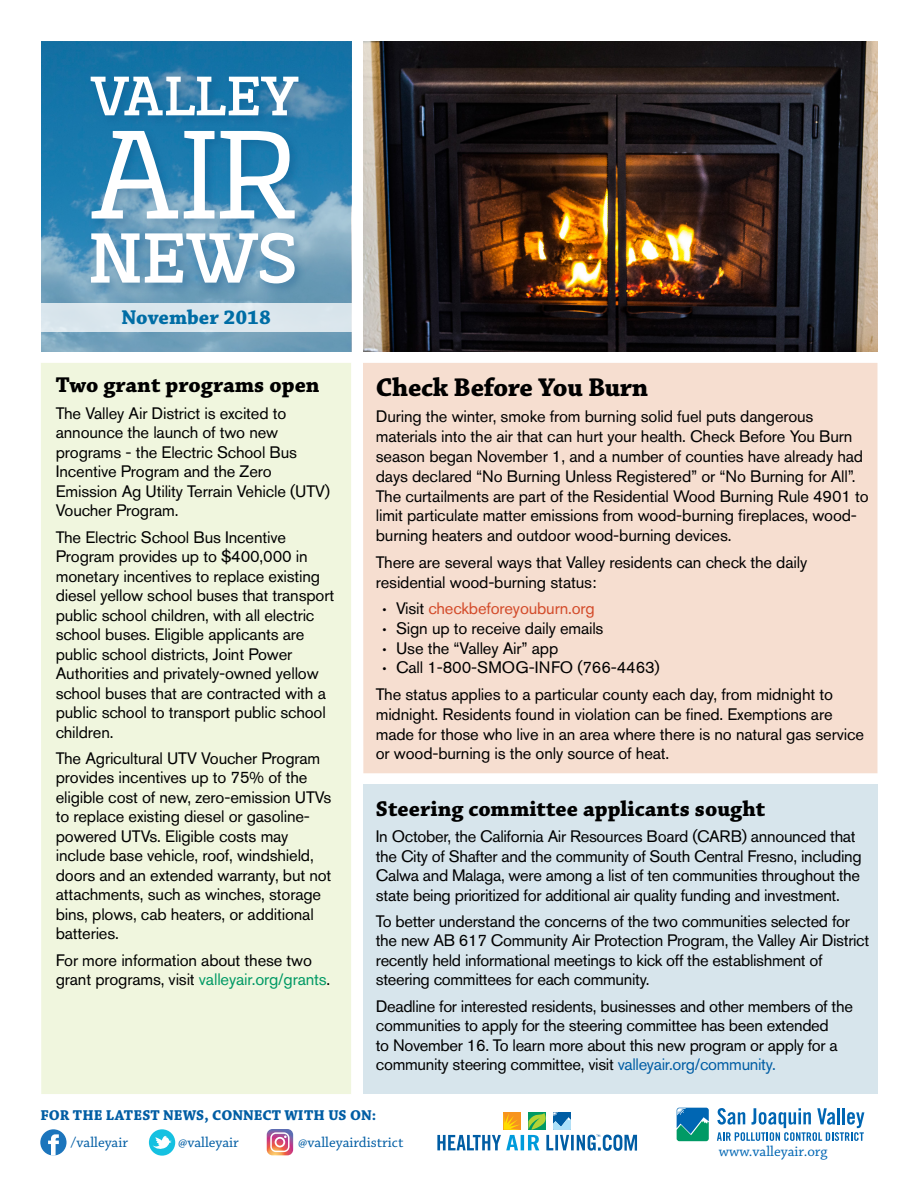
<style>
.page{position:relative;width:918px;height:1188px;background:#fff}
.page>*{position:absolute;margin:0;border:0;box-sizing:border-box;transform-origin:0 0}
.t1{font:700 27px "Chaparral Pro";letter-spacing:-.015em;color:#000}
.t2{font:700 22.5px "Chaparral Pro";color:#000}
.t3{font:700 21px "Chaparral Pro";color:#006da5}
.t4{font:16.5px/19.5px "Akzidenz Grotesk BE";letter-spacing:-.01em;color:#000}
.t5{font:16.5px "Akzidenz Grotesk BE";letter-spacing:-.01em;color:#d34b2a}
.t6{font:15px "Chaparral Pro";color:#005da4}
.t7{font:700 15px "Chaparral Pro";color:#005da4}
.t8{font:15px "Chaparral Pro";color:#0066b3}
.s1{color:#009964}
.s2{font-family:"Myriad Pro";font-weight:300;color:#000}
.s3{color:#000}
.s4{font-family:"Myriad Pro";font-weight:300}
.s5{color:#005da4}
</style>
<div class="page">
<svg style="left:41px;top:42px;width:310px;height:309px;background:#4089b2"></svg>
<div style="left:87px;top:72px;width:223px;height:56px;background:#044c82;opacity:.3"></div>
<svg style="left:91px;top:77px;width:207px;height:38px"></svg>
<div style="left:88px;top:126px;width:219px;height:104px;background:#044c82;opacity:.3"></div>
<svg style="left:92px;top:131px;width:203px;height:88px"></svg>
<div style="left:87px;top:229px;width:219px;height:67px;background:#044c82;opacity:.3"></div>
<svg style="left:91px;top:233px;width:204px;height:50px"></svg>
<div style="left:363px;top:363px;width:515px;height:410px;background:#f6ded0"></div>
<div style="left:41px;top:363px;width:310px;height:731px;background:#f0f6de"></div>
<div style="left:41px;top:303px;width:311px;height:28px;background:#dae6ed"></div>
<svg style="left:717px;top:1108px;width:147px;height:33px"></svg>
<svg style="left:676px;top:1107px;width:33px;height:35px"></svg>
<svg style="left:677px;top:1108px;width:32px;height:33px"></svg>
<div style="left:40px;top:1129px;width:27px;height:27px;background:#1c75bc;border-radius:50%"></div>
<svg style="left:48px;top:1134px;width:11px;height:22px"></svg>
<div style="left:149px;top:1129px;width:26px;height:27px;background:#15c1e1;border-radius:50%"></div>
<svg style="left:153px;top:1136px;width:19px;height:13px"></svg>
<svg style="left:267px;top:1129px;width:26px;height:26px"></svg>
<svg style="left:437px;top:1112px;width:200px;height:39px"></svg>
<img style="left:363px;top:41px;width:515px;height:310px">
<div style="left:363px;top:785px;width:515px;height:309px;background:#d7e5ec"></div>
<p class="t3" style="left:121px;top:305px;width:151px">November 2018</p>
<h2 class="t2" style="left:56px;top:372px;width:265px">Two grant programs open</h2>
<p class="t4" style="left:56px;top:403px;width:276px">The Valley Air District is excited to announce the launch of two new programs - the Electric School Bus<br>Incentive Program and the Zero<br>Emission Ag Utility Terrain Vehicle (UTV)<br>Voucher Program.</p>
<p class="t4" style="left:56px;top:527px;width:280px">The Electric School Bus Incentive Program provides up to $400,000 in monetary incentives to replace existing diesel yellow school buses that transport public school children, with all electric school buses. Eligible applicants are public school districts, Joint Power Authorities and privately-owned yellow school buses that are contracted with a public school to transport public school children.</p>
<p class="t4" style="left:56px;top:748px;width:277px">The Agricultural UTV Voucher Program provides incentives up to 75% of the eligible cost of new, zero-emission UTVs to replace existing diesel or gasoline&shy;powered UTVs. Eligible costs may include base vehicle, roof, windshield, doors and an extended warranty, but not attachments, such as winches, storage bins, plows, cab heaters, or additional batteries.</p>
<p class="t4" style="left:56px;top:950px;width:276px">For more information about these two grant programs, visit <span class="s1">valleyair.org/grants</span>.</p>
<h1 class="t1" style="left:376px;top:371px;width:274px">Check Before You Burn</h1>
<p class="t4" style="left:376px;top:407px;width:495px">During the winter, smoke from burning solid fuel puts dangerous materials into the air that can hurt your health. Check Before You Burn season began November 1, and a number of counties have already had days declared “No Burning Unless Registered” or “No Burning for All”.<br>The curtailments are part of the Residential Wood Burning Rule 4901 to limit particulate matter emissions from wood-burning fireplaces, wood&shy;burning heaters and outdoor wood-burning devices.</p>
<p class="t4" style="left:376px;top:552px;width:433px">There are several ways that Valley residents can check the daily residential wood-burning status:</p>
<p class="t5" style="left:383px;top:599px;width:214px"><span class="s2">•</span> <span class="s3">Visit</span> checkbeforeyouburn.org</p>
<p class="t4" style="left:383px;top:618px;width:222px"><span class="s4">•</span> Sign up to receive daily emails</p>
<p class="t4" style="left:383px;top:638px;width:177px"><span class="s4">•</span> Use the “Valley Air” app</p>
<p class="t4" style="left:376px;top:654px;width:459px;line-height:26.5px;text-indent:7px"><span class="s4">•</span> Call 1-800-SMOG-INFO (766-4463)<br>The status applies to a particular county each day, from midnight to</p>
<p class="t4" style="left:376px;top:704px;width:490px">midnight. Residents found in violation can be fined. Exemptions are made for those who live in an area where there is no natural gas service or wood-burning is the only source of heat.</p>
<h2 class="t2" style="left:376px;top:795px;width:391px">Steering committee applicants sought</h2>
<p class="t4" style="left:376px;top:826px;width:487px">In October, the California Air Resources Board (CARB) announced that the City of Shafter and the community of South Central Fresno, including Calwa and Malaga, were among a list of ten communities throughout the state being prioritized for additional air quality funding and investment.</p>
<p class="t4" style="left:376px;top:911px;width:495px">To better understand the concerns of the two communities selected for the new AB 617 Community Air Protection Program, the Valley Air District recently held informational meetings to kick off the establishment of steering committees for each community.</p>
<p class="t4" style="left:376px;top:996px;width:479px">Deadline for interested residents, businesses and other members of the communities to apply for the steering committee has been extended<br>to November 16. To learn more about this new program or apply for a community steering committee, visit <span class="s5">valleyair.org/community.</span></p>
<p class="t7" style="left:40px;top:1106px;width:337px">FOR THE LATEST NEWS, CONNECT WITH US ON:</p>
<p class="t6" style="left:71px;top:1134px;width:59px">/valleyair</p>
<p class="t6" style="left:178px;top:1134px;width:62px">@valleyair</p>
<p class="t6" style="left:298px;top:1134px;width:107px">@valleyairdistrict</p>
<p class="t8" style="left:719px;top:1143px;width:110px">www.valleyair.org</p>
</div>
